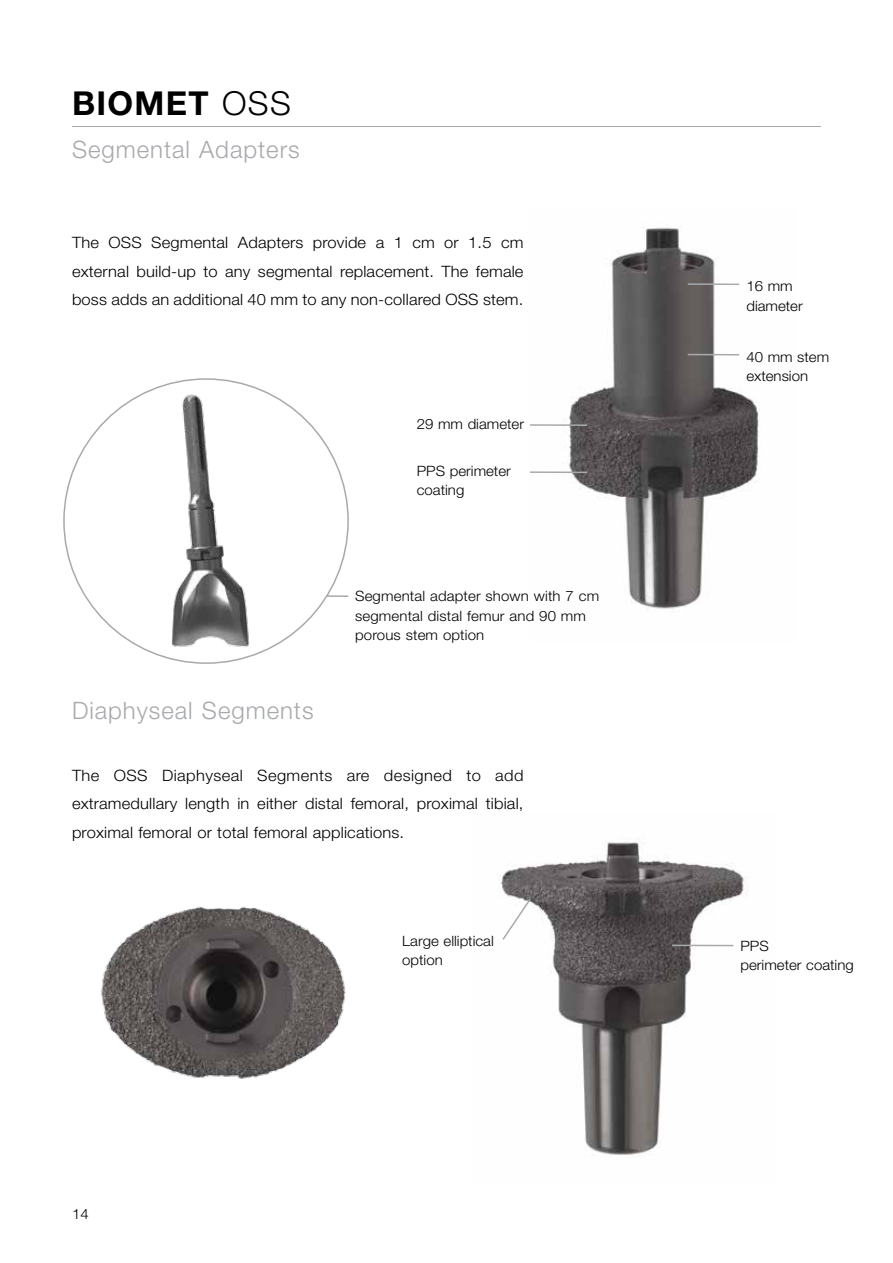
<style>
.page{position:relative;width:893px;height:1263px;background:#fff}
.page>*{position:absolute;margin:0;border:0;box-sizing:border-box;transform-origin:0 0}
.t1{font:700 33px "Helvetica Neue LT Std";letter-spacing:.04em;color:#000}
.t2{font:300 24px "Helvetica Neue LT Std";letter-spacing:.04em;color:#a7a9ac}
.t3{font:300 15.6px/28.5px "Helvetica Neue LT Std";letter-spacing:.01em;color:#000;text-align:justify;scale:1.05 1}
.t4{font:300 14.25px/19.5px "Helvetica Neue LT Std";color:#000;scale:1.05 1}
.s1{font-weight:300}
</style>
<div class="page">
<hr style="left:72px;top:126px;width:749px;height:1px;background:#a7a9ac">
<img style="left:498px;top:838px;width:250px;height:317px">
<img style="left:564px;top:227px;width:196px;height:382px">
<hr style="left:530px;top:471px;width:57px;height:2px;background:#a7a9ac">
<hr style="left:530px;top:424px;width:57px;height:2px;background:#a7a9ac">
<hr style="left:688px;top:354px;width:51px;height:1px;background:#a7a9ac">
<hr style="left:688px;top:283px;width:51px;height:2px;background:#a7a9ac">
<svg style="left:501px;top:897px;width:31px;height:44px"></svg>
<hr style="left:672px;top:944px;width:61px;height:2px;background:#a7a9ac">
<img style="left:101px;top:906px;width:245px;height:173px">
<img style="left:87px;top:379px;width:235px;height:285px">
<hr style="left:327px;top:595px;width:21px;height:2px;background:#a7a9ac">
<h1 class="t1" style="left:72px;top:83px;width:220px">BIOMET <span class="s1">OSS</span></h1>
<h2 class="t2" style="left:72px;top:135px;width:229px">Segmental Adapters</h2>
<p class="t3" style="left:72px;top:228px;width:431px">The OSS Segmental Adapters provide a 1 cm or 1.5 cm external build-up to any segmental replacement. The female boss adds an additional 40 mm to any non-collared OSS stem.</p>
<p class="t4" style="left:417px;top:414px;width:104px">29 mm diameter</p>
<p class="t4" style="left:417px;top:461px;width:91px">PPS perimeter coating</p>
<h2 class="t2" style="left:72px;top:696px;width:243px">Diaphyseal Segments</h2>
<p class="t4" style="left:355px;top:586px;width:234px">Segmental adapter shown with 7 cm segmental distal femur and 90 mm porous stem option</p>
<p class="t3" style="left:72px;top:760px;width:432px">The OSS Diaphyseal Segments are designed to add extramedullary length in either distal femoral, proximal tibial, proximal femoral or total femoral applications.</p>
<p class="t4" style="left:746px;top:276px;width:55px">16 mm diameter</p>
<p class="t4" style="left:746px;top:346px;width:80px">40 mm stem extension</p>
<p class="t4" style="left:72px;top:1204px;width:17px">14</p>
<p class="t4" style="left:402px;top:930px;width:89px">Large elliptical option</p>
<p class="t4" style="left:740px;top:935px;width:109px">PPS<br>perimeter coating</p>
</div>
